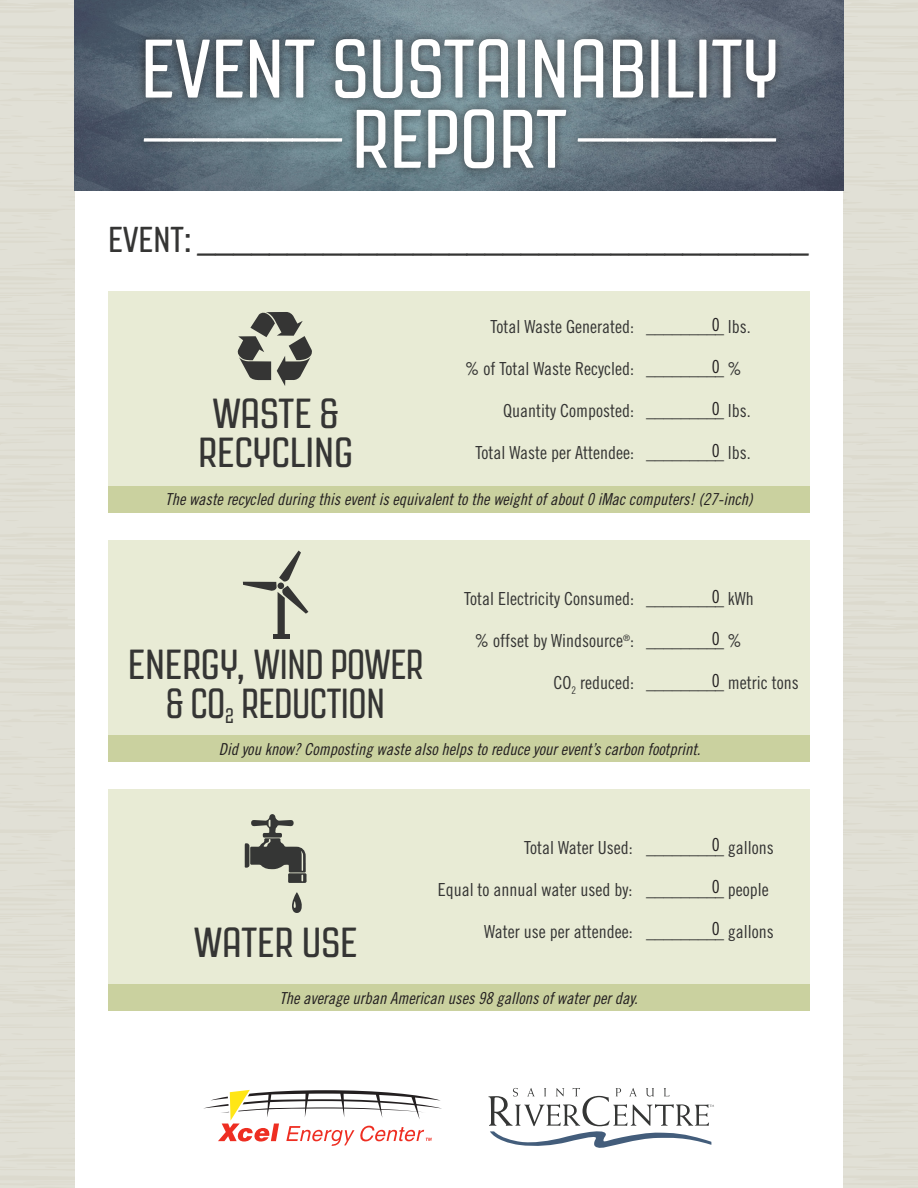
<style>
.page{position:relative;width:918px;height:1188px;background:#fff}
.page>*{position:absolute;margin:0;border:0;box-sizing:border-box;transform-origin:0 0}
.t1{font:82.8px "Revolution Gothic";color:#fff}
.t2{font:54px "Revolution Gothic";color:#fff;scale:.96 1}
.t3{font:42px/39px "Revolution Gothic";letter-spacing:-.005em;color:#353534;text-align:center}
.t4{font:36px "Revolution Gothic";color:#353534}
.t5{font:18px "Trade Gothic Cond Eighteen";color:#353534}
.t6{font:18px "Trade Gothic Cond Eighteen";color:#231f20}
.t7{font:16.5px "Trade Gothic Cond Eighteen Obl";color:#231f20}
.s1{font-size:82.8px}
</style>
<div class="page">
<div style="left:0;top:0;width:74px;height:594px;background:#e1e0d6"></div>
<div style="left:0;top:594px;width:74px;height:594px;background:#e1e0d6"></div>
<div style="left:844px;top:0;width:74px;height:594px;background:#e1e0d6"></div>
<div style="left:844px;top:594px;width:74px;height:594px;background:#e1e0d6"></div>
<img style="left:74px;top:0;width:770px;height:190px">
<div style="left:134px;top:29px;width:652px;height:149px;background:#231f20;opacity:.75"></div>
<svg style="left:203px;top:1090px;width:239px;height:56px"></svg>
<svg style="left:489px;top:1088px;width:225px;height:60px"></svg>
<div style="left:108px;top:291px;width:702px;height:199px;background:#e8ebd5"></div>
<svg style="left:237px;top:312px;width:75px;height:74px"></svg>
<div style="left:108px;top:487px;width:702px;height:26px;background:#cad19f"></div>
<div style="left:108px;top:540px;width:702px;height:199px;background:#e8ebd5"></div>
<hr style="left:273px;top:635px;width:17px;height:4px;background:#353534">
<svg style="left:243px;top:551px;width:65px;height:84px"></svg>
<div style="left:108px;top:736px;width:702px;height:26px;background:#cad19f"></div>
<div style="left:108px;top:789px;width:702px;height:199px;background:#e8ebd5"></div>
<svg style="left:292px;top:892px;width:10px;height:21px"></svg>
<svg style="left:244px;top:814px;width:63px;height:69px"></svg>
<div style="left:108px;top:985px;width:702px;height:26px;background:#cad19f"></div>
<p class="t1" style="left:141px;top:24px;width:640px">EVENT SUSTAINABILITY</p>
<p class="t2" style="left:144px;top:111px;width:660px">–––––––– <span class="s1">REPORT</span> ––––––––</p>
<p class="t4" style="left:108px;top:221px;width:702px">EVENT: __________________________________</p>
<p class="t3" style="left:198px;top:394px;width:157px">WASTE &amp;<br>RECYCLING</p>
<p class="t6" style="left:712px;top:313px;width:9px">0</p>
<p class="t6" style="left:712px;top:355px;width:9px">0</p>
<p class="t6" style="left:712px;top:397px;width:9px">0</p>
<p class="t6" style="left:712px;top:439px;width:9px">0</p>
<p class="t5" style="left:491px;top:316px;width:262px">Total Waste Generated: _________ lbs.</p>
<p class="t5" style="left:466px;top:358px;width:278px">% of Total Waste Recycled: _________ %</p>
<p class="t5" style="left:503px;top:400px;width:249px">Quantity Composted: _________ lbs.</p>
<p class="t5" style="left:476px;top:442px;width:277px">Total Waste per Attendee: _________ lbs.</p>
<p class="t7" style="left:165px;top:490px;width:589px">The waste recycled during this event is equivalent to the weight of about 0 iMac computers! (27-inch)</p>
<p class="t3" style="left:128px;top:645px;width:297px">ENERGY, WIND POWER &amp; CO<sub>2</sub> REDUCTION</p>
<p class="t6" style="left:712px;top:586px;width:9px">0</p>
<p class="t6" style="left:712px;top:628px;width:9px">0</p>
<p class="t6" style="left:712px;top:670px;width:9px">0</p>
<p class="t5" style="left:464px;top:588px;width:291px">Total Electricity Consumed: _________ kWh</p>
<p class="t5" style="left:475px;top:630px;width:268px">% offset by Windsource<sup>®</sup>: _________ %</p>
<p class="t5" style="left:554px;top:672px;width:247px">CO<sub>2</sub> reduced: _________ metric tons</p>
<p class="t7" style="left:219px;top:739px;width:483px">Did you know? Composting waste also helps to reduce your event’s carbon footprint.</p>
<p class="t3" style="left:194px;top:924px;width:165px">WATER USE</p>
<p class="t6" style="left:712px;top:834px;width:9px">0</p>
<p class="t6" style="left:712px;top:876px;width:9px">0</p>
<p class="t6" style="left:712px;top:918px;width:9px">0</p>
<p class="t5" style="left:524px;top:837px;width:251px">Total Water Used: _________ gallons</p>
<p class="t5" style="left:438px;top:879px;width:333px">Equal to annual water used by: _________ people</p>
<p class="t5" style="left:484px;top:921px;width:291px">Water use per attendee: _________ gallons</p>
<p class="t7" style="left:279px;top:988px;width:360px">The average urban American uses 98 gallons of water per day.</p>
</div>
